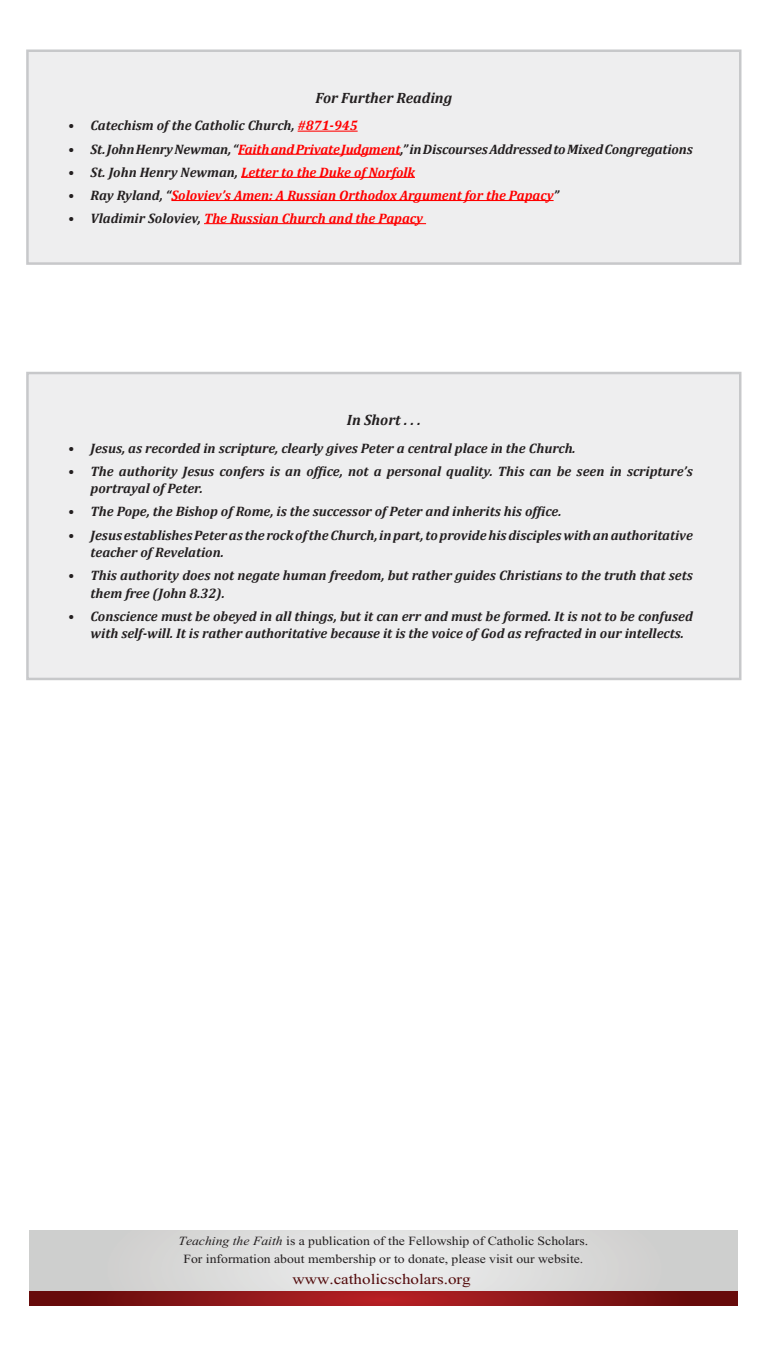
<style>
.page{position:relative;width:765px;height:1359px;background:#fff}
.page>*{position:absolute;margin:0;border:0;box-sizing:border-box;transform-origin:0 0}
.t1{font:22.5px "Angsana New";color:#530b0c;scale:1.15 1}
.t2{font:19px/17.8px "Angsana New";color:#231f20;scale:1.1 1}
.Heading_3{font:italic 700 15px "Cambria";color:#231f20}
.t3{font:italic 700 13.75px/17.5px "Cambria";color:#231f20}
.t4{font:italic 700 13.75px "Cambria";color:#f00}
.s1{color:#f00}
.s2{color:#231f20}
.s3{font-style:italic}
</style>
<div class="page">
<div style="left:27px;top:373px;width:713px;height:306px;background:#eeeeef"></div>
<div style="left:26px;top:372px;width:716px;height:308px;border:2px solid #c7c8ca"></div>
<div style="left:27px;top:51px;width:713px;height:213px;background:#eeeeef"></div>
<hr style="left:298px;top:131px;width:60px;height:1px;background:#f00">
<hr style="left:238px;top:154px;width:163px;height:1px;background:#f00">
<hr style="left:241px;top:177px;width:174px;height:1px;background:#f00">
<hr style="left:171px;top:200px;width:383px;height:1px;background:#f00">
<hr style="left:204px;top:223px;width:222px;height:1px;background:#f00">
<div style="left:26px;top:49px;width:716px;height:216px;border:2px solid #c7c8ca"></div>
<svg style="left:30px;top:1231px;width:708px;height:60px;background:#dadad9"></svg>
<svg style="left:30px;top:1291px;width:708px;height:15px;background:#891517"></svg>
<p class="Heading_3" style="left:316px;top:87px;width:138px">For Further Reading</p>
<p class="t3" style="left:68px;top:117px;width:291px">• Catechism of the Catholic Church, <span class="s1">#871-945</span></p>
<p class="t3" style="left:68px;top:140px;width:626px">• St. John Henry Newman, “<span class="s1">Faith and Private Judgment</span>,” in Discourses Addressed to Mixed Congregations</p>
<p class="t4" style="left:68px;top:162px;width:348px"><span class="s2">• St. John Henry Newman,</span> Letter to the Duke of Norfolk</p>
<p class="t4" style="left:68px;top:185px;width:493px"><span class="s2">• Ray Ryland, “</span>Soloviev’s Amen: A Russian Orthodox Argument for the Papacy<span class="s2">”</span></p>
<p class="t4" style="left:68px;top:209px;width:356px"><span class="s2">• Vladimir Soloviev,</span> The Russian Church and the Papacy</p>
<p class="Heading_3" style="left:347px;top:410px;width:75px">In Short . . .</p>
<p class="t3" style="left:68px;top:439px;width:509px">• Jesus, as recorded in scripture, clearly gives Peter a central place in the Church.</p>
<p class="t3" style="left:91px;top:462px;width:604px;text-indent:-22px">• The authority Jesus confers is an office, not a personal quality. This can be seen in scripture’s portrayal of Peter.</p>
<p class="t3" style="left:68px;top:503px;width:495px">• The Pope, the Bishop of Rome, is the successor of Peter and inherits his office.</p>
<p class="t3" style="left:91px;top:526px;width:604px;text-indent:-22px">• Jesus establishes Peter as the rock of the Church, in part, to provide his disciples with an authoritative teacher of Revelation.</p>
<p class="t3" style="left:91px;top:566px;width:604px;text-indent:-22px">• This authority does not negate human freedom, but rather guides Christians to the truth that sets them free (John 8.32).</p>
<p class="t3" style="left:91px;top:607px;width:604px;text-indent:-22px">• Conscience must be obeyed in all things, but it can err and must be formed. It is not to be confused with self-will. It is rather authoritative because it is the voice of God as refracted in our intellects.</p>
<p class="t2" style="left:178px;top:1231px;width:374px"><span class="s3">Teaching the Faith</span> is a publication of the Fellowship of Catholic Scholars.<br>For information about membership or to donate, please visit our website.</p>
<p class="t1" style="left:292px;top:1263px;width:157px">www.catholicscholars.org</p>
</div>
